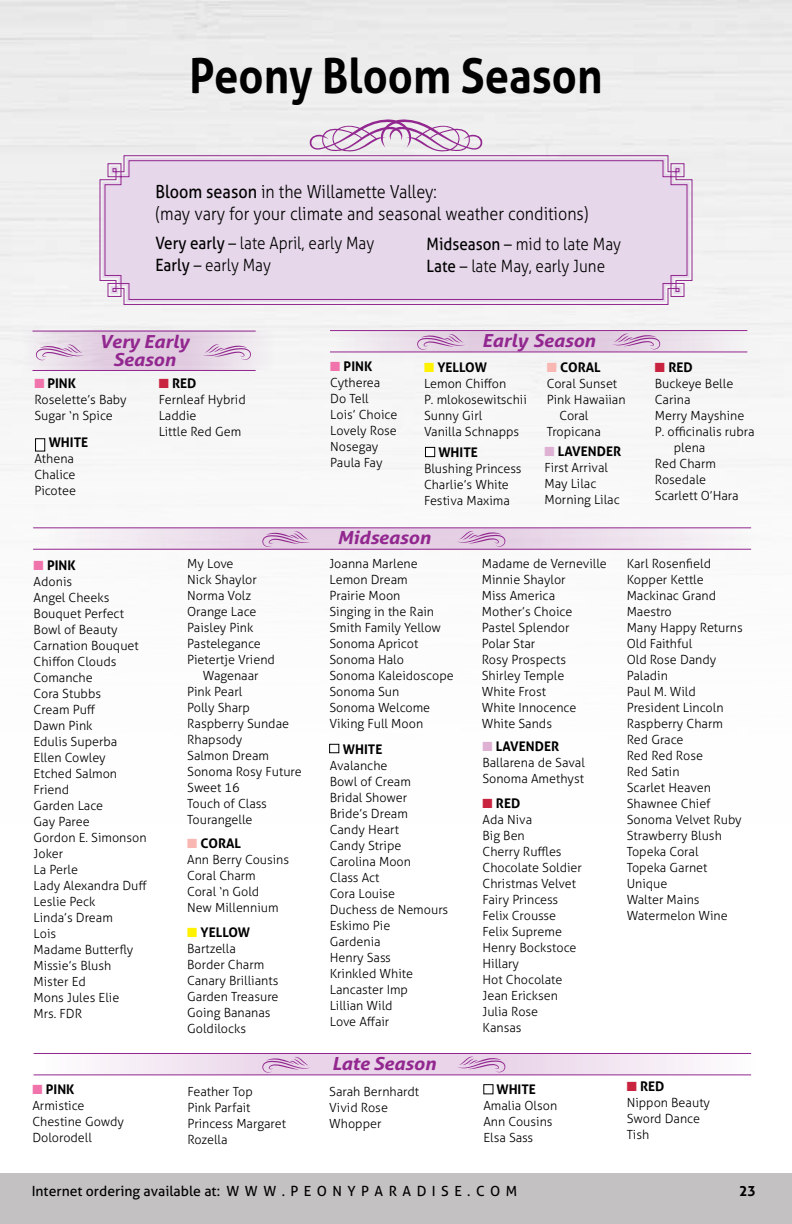
<style>
.page{position:relative;width:792px;height:1224px;background:#fff}
.page>*{position:absolute;margin:0;border:0;box-sizing:border-box;transform-origin:0 0}
.t1{font:700 48.4px "Aller";color:#000;scale:.9 1}
.t2{font:300 18px/22px "Aller";color:#000;scale:.9 1}
.t3{font:italic 700 18px/18px "Aller";letter-spacing:-.01em;color:#92278f;text-align:center;scale:1.1 1}
.t4{font:300 17px/22px "Aller";color:#000;scale:.9 1}
.t5{font:14px "Aller";color:#000}
.t6{font:700 14px "Aller";color:#000}
.t7{font:700 13.2px "Aller";color:#000}
.t8{font:300 12.6px/16px "Aller";color:#000}
.s1{font-weight:400}
.s2{color:#f173ac}
.s3{color:#fff200}
.s4{color:#f9b7b3}
.s5{color:#c9243f}
.s6{color:#deb1d3}
</style>
<div class="page">
<div style="left:0;top:1147px;width:792px;height:77px;background:#c3c1c1"></div>
<div style="left:0;top:1085px;width:792px;height:88px;background:#fff"></div>
<svg style="left:99px;top:155px;width:594px;height:150px"></svg>
<div style="left:104px;top:160px;width:584px;height:140px;background:#e6d7ea"></div>
<div style="left:425px;top:447px;width:10px;height:10px;border:1px solid #000"></div>
<div style="left:483px;top:1084px;width:10px;height:10px;border:1px solid #000"></div>
<div style="left:35px;top:438px;width:10px;height:13px;border:1px solid #000"></div>
<div style="left:329px;top:744px;width:10px;height:9px;border:1px solid #000"></div>
<svg style="left:308px;top:119px;width:176px;height:33px"></svg>
<svg style="left:33px;top:1053px;width:719px;height:22px"></svg>
<svg style="left:262px;top:1056px;width:49px;height:17px"></svg>
<svg style="left:457px;top:1056px;width:49px;height:17px"></svg>
<hr style="left:34px;top:1053px;width:717px;height:1px;background:#92278f">
<hr style="left:34px;top:1075px;width:717px;height:1px;background:#92278f">
<svg style="left:35px;top:528px;width:718px;height:22px"></svg>
<svg style="left:262px;top:530px;width:49px;height:17px"></svg>
<svg style="left:457px;top:530px;width:49px;height:17px"></svg>
<hr style="left:33px;top:527px;width:718px;height:1px;background:#92278f">
<hr style="left:33px;top:549px;width:718px;height:1px;background:#92278f">
<svg style="left:19px;top:331px;width:255px;height:39px;background:#e5d7e5"></svg>
<svg style="left:36px;top:344px;width:48px;height:17px"></svg>
<svg style="left:202px;top:343px;width:49px;height:17px"></svg>
<hr style="left:32px;top:331px;width:224px;height:1px;background:#92278f">
<hr style="left:32px;top:370px;width:224px;height:1px;background:#92278f">
<svg style="left:330px;top:331px;width:417px;height:21px;background:#e4d4e4"></svg>
<svg style="left:417px;top:333px;width:49px;height:17px"></svg>
<svg style="left:612px;top:333px;width:49px;height:17px"></svg>
<hr style="left:330px;top:330px;width:417px;height:1px;background:#92278f">
<hr style="left:330px;top:352px;width:417px;height:1px;background:#92278f">
<h1 class="t1" style="left:189px;top:46px;width:461px">Peony Bloom Season</h1>
<h2 class="t2" style="left:155px;top:180px;width:483px"><span class="s1">Bloom season</span> in the Willamette Valley:<br>(may vary for your climate and seasonal weather conditions)</h2>
<h3 class="t4" style="left:155px;top:232px;width:245px"><span class="s1">Very early</span> – late April, early May<br><span class="s1">Early</span> – early May</h3>
<h3 class="t4" style="left:427px;top:233px;width:218px"><span class="s1">Midseason</span> – mid to late May<br><span class="s1">Late</span> – late May, early June</h3>
<h2 class="t3" style="left:99px;top:333px;width:83px">Very Early<br>Season</h2>
<h2 class="t3" style="left:482px;top:331px;width:105px">Early Season</h2>
<p class="t7" style="left:330px;top:358px;width:44px"><span class="s2">■</span> PINK</p>
<p class="t8" style="left:330px;top:374px;width:69px">Cytherea<br>Do Tell<br>Lois’ Choice<br>Lovely Rose<br>Nosegay<br>Paula Fay</p>
<p class="t7" style="left:424px;top:359px;width:64px"><span class="s3">■</span> YELLOW</p>
<p class="t8" style="left:424px;top:375px;width:104px">Lemon Chiffon<br>P. mlokosewitschii<br>Sunny Girl<br>Vanilla Schnapps</p>
<p class="t7" style="left:547px;top:359px;width:55px"><span class="s4">■</span> CORAL</p>
<p class="t8" style="left:547px;top:375px;width:72px">Coral Sunset</p>
<p class="t8" style="left:547px;top:391px;width:80px">Pink Hawaiian</p>
<p class="t8" style="left:559px;top:407px;width:31px">Coral</p>
<p class="t8" style="left:547px;top:423px;width:55px">Tropicana</p>
<p class="t7" style="left:159px;top:375px;width:39px"><span class="s5">■</span> RED</p>
<p class="t8" style="left:159px;top:391px;width:88px">Fernleaf Hybrid<br>Laddie<br>Little Red Gem</p>
<p class="t7" style="left:34px;top:375px;width:43px"><span class="s2">■</span> PINK</p>
<p class="t8" style="left:34px;top:392px;width:94px">Roselette’s Baby<br>Sugar ‘n Spice</p>
<p class="t7" style="left:49px;top:435px;width:41px">WHITE</p>
<p class="t8" style="left:34px;top:451px;width:43px">Athena<br>Chalice<br>Picotee</p>
<p class="t7" style="left:544px;top:443px;width:78px"><span class="s6">■</span> LAVENDER</p>
<p class="t8" style="left:544px;top:459px;width:77px">First Arrival<br>May Lilac<br>Morning Lilac</p>
<p class="t7" style="left:438px;top:444px;width:41px">WHITE</p>
<p class="t8" style="left:424px;top:460px;width:99px">Blushing Princess<br>Charlie’s White<br>Festiva Maxima</p>
<h2 class="t3" style="left:337px;top:529px;width:87px">Midseason</h2>
<p class="t7" style="left:655px;top:359px;width:39px"><span class="s5">■</span> RED</p>
<p class="t8" style="left:655px;top:375px;width:80px">Buckeye Belle</p>
<p class="t8" style="left:655px;top:391px;width:37px">Carina</p>
<p class="t8" style="left:655px;top:407px;width:91px">Merry Mayshine</p>
<p class="t8" style="left:655px;top:423px;width:101px">P. officinalis rubra</p>
<p class="t8" style="left:674px;top:439px;width:33px">plena</p>
<p class="t8" style="left:655px;top:455px;width:63px">Red Charm</p>
<p class="t8" style="left:655px;top:471px;width:53px">Rosedale</p>
<p class="t8" style="left:655px;top:487px;width:85px">Scarlett O’Hara</p>
<p class="t7" style="left:34px;top:557px;width:44px"><span class="s2">■</span> PINK</p>
<p class="t8" style="left:34px;top:573px;width:115px">Adonis<br>Angel Cheeks<br>Bouquet Perfect<br>Bowl of Beauty<br>Carnation Bouquet<br>Chiffon Clouds<br>Comanche<br>Cora Stubbs<br>Cream Puff<br>Dawn Pink<br>Edulis Superba<br>Ellen Cowley<br>Etched Salmon<br>Friend<br>Garden Lace<br>Gay Paree<br>Gordon E. Simonson<br>Joker<br>La Perle<br>Lady Alexandra Duff<br>Leslie Peck<br>Linda’s Dream<br>Lois<br>Madame Butterfly<br>Missie’s Blush<br>Mister Ed<br>Mons Jules Elie<br>Mrs. FDR</p>
<p class="t7" style="left:32px;top:1081px;width:44px"><span class="s2">■</span> PINK</p>
<p class="t8" style="left:32px;top:1098px;width:93px">Armistice<br>Chestine Gowdy<br>Dolorodell</p>
<p class="t8" style="left:187px;top:556px;width:48px">My Love</p>
<p class="t8" style="left:187px;top:572px;width:71px">Nick Shaylor</p>
<p class="t8" style="left:187px;top:588px;width:66px">Norma Volz</p>
<p class="t8" style="left:187px;top:604px;width:71px">Orange Lace</p>
<p class="t8" style="left:187px;top:620px;width:68px">Paisley Pink</p>
<p class="t8" style="left:187px;top:636px;width:75px">Pastelegance</p>
<p class="t8" style="left:187px;top:652px;width:89px">Pietertje Vriend</p>
<p class="t8" style="left:203px;top:668px;width:57px">Wagenaar</p>
<p class="t8" style="left:187px;top:684px;width:57px">Pink Pearl</p>
<p class="t8" style="left:187px;top:700px;width:64px">Polly Sharp</p>
<p class="t8" style="left:187px;top:716px;width:103px">Raspberry Sundae</p>
<p class="t8" style="left:187px;top:732px;width:57px">Rhapsody</p>
<p class="t8" style="left:187px;top:748px;width:83px">Salmon Dream</p>
<p class="t8" style="left:187px;top:764px;width:116px">Sonoma Rosy Future</p>
<p class="t8" style="left:187px;top:780px;width:54px">Sweet 16</p>
<p class="t8" style="left:187px;top:796px;width:81px">Touch of Class</p>
<p class="t8" style="left:187px;top:812px;width:67px">Tourangelle</p>
<p class="t7" style="left:187px;top:835px;width:55px"><span class="s4">■</span> CORAL</p>
<p class="t8" style="left:187px;top:851px;width:104px">Ann Berry Cousins<br>Coral Charm<br>Coral ‘n Gold<br>New Millennium</p>
<p class="t7" style="left:187px;top:925px;width:64px"><span class="s3">■</span> YELLOW</p>
<p class="t8" style="left:187px;top:941px;width:93px">Bartzella<br>Border Charm<br>Canary Brilliants<br>Garden Treasure<br>Going Bananas<br>Goldilocks</p>
<p class="t8" style="left:187px;top:1083px;width:100px">Feather Top<br>Pink Parfait<br>Princess Margaret<br>Rozella</p>
<p class="t8" style="left:329px;top:556px;width:126px">Joanna Marlene<br>Lemon Dream<br>Prairie Moon<br>Singing in the Rain<br>Smith Family Yellow<br>Sonoma Apricot<br>Sonoma Halo<br>Sonoma Kaleidoscope<br>Sonoma Sun<br>Sonoma Welcome<br>Viking Full Moon</p>
<p class="t7" style="left:343px;top:741px;width:41px">WHITE</p>
<p class="t8" style="left:330px;top:757px;width:120px">Avalanche<br>Bowl of Cream<br>Bridal Shower<br>Bride’s Dream<br>Candy Heart<br>Candy Stripe<br>Carolina Moon<br>Class Act<br>Cora Louise<br>Duchess de Nemours<br>Eskimo Pie<br>Gardenia<br>Henry Sass<br>Krinkled White<br>Lancaster Imp<br>Lillian Wild<br>Love Affair</p>
<h2 class="t3" style="left:332px;top:1054px;width:96px">Late Season</h2>
<p class="t8" style="left:329px;top:1083px;width:91px">Sarah Bernhardt<br>Vivid Rose<br>Whopper</p>
<p class="t8" style="left:482px;top:556px;width:127px">Madame de Verneville<br>Minnie Shaylor<br>Miss America<br>Mother’s Choice<br>Pastel Splendor<br>Polar Star<br>Rosy Prospects<br>Shirley Temple<br>White Frost<br>White Innocence<br>White Sands</p>
<p class="t7" style="left:482px;top:739px;width:78px"><span class="s6">■</span> LAVENDER</p>
<p class="t8" style="left:482px;top:755px;width:104px">Ballarena de Saval<br>Sonoma Amethyst</p>
<p class="t7" style="left:483px;top:795px;width:39px"><span class="s5">■</span> RED</p>
<p class="t8" style="left:483px;top:811px;width:101px">Ada Niva<br>Big Ben<br>Cherry Ruffles<br>Chocolate Soldier<br>Christmas Velvet<br>Fairy Princess<br>Felix Crousse<br>Felix Supreme<br>Henry Bockstoce<br>Hillary<br>Hot Chocolate<br>Jean Ericksen<br>Julia Rose<br>Kansas</p>
<p class="t7" style="left:496px;top:1081px;width:41px">WHITE</p>
<p class="t8" style="left:483px;top:1098px;width:75px">Amalia Olson<br>Ann Cousins<br>Elsa Sass</p>
<p class="t8" style="left:627px;top:556px;width:118px">Karl Rosenfield<br>Kopper Kettle<br>Mackinac Grand<br>Maestro<br>Many Happy Returns<br>Old Faithful<br>Old Rose Dandy<br>Paladin<br>Paul M. Wild<br>President Lincoln<br>Raspberry Charm<br>Red Grace<br>Red Red Rose<br>Red Satin<br>Scarlet Heaven<br>Shawnee Chief<br>Sonoma Velvet Ruby<br>Strawberry Blush<br>Topeka Coral<br>Topeka Garnet<br>Unique<br>Walter Mains<br>Watermelon Wine</p>
<p class="t7" style="left:627px;top:1078px;width:39px"><span class="s5">■</span> RED</p>
<p class="t8" style="left:627px;top:1095px;width:85px">Nippon Beauty<br>Sword Dance<br>Tish</p>
<p class="t5" style="left:32px;top:1183px;width:487px">Internet ordering available at: W W W . P E O N Y P A R A D I S E . C O M</p>
<p class="t6" style="left:739px;top:1183px;width:18px">23</p>
</div>
